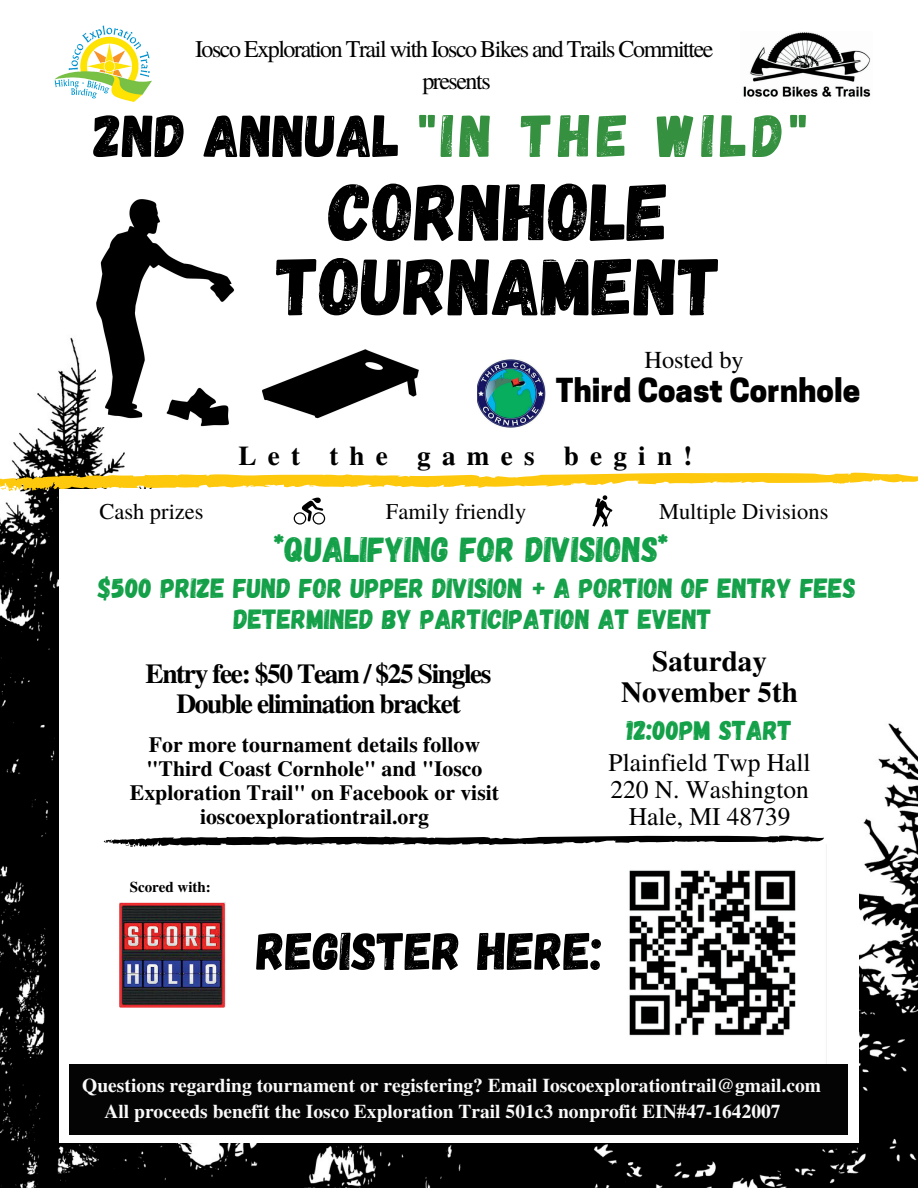
<style>
.page{position:relative;width:918px;height:1188px;background:#fff}
.page>*{position:absolute;margin:0;border:0;box-sizing:border-box;transform-origin:0 0}
.t1{font:81.15px/74.4px "Gagalin";color:#000;text-align:center}
.t2{font:60px "Gagalin";color:#359140}
.t3{font:53.25px "Gagalin";color:#000}
.t4{font:35.4px "Gagalin";color:#13a048}
.t5{font:800 31.05px "Cooper Hewitt";color:#000}
.t6{font:700 29.1px/31.2px "Te X Gyre Termes";color:#000;text-align:center}
.t7{font:27.75px/31.8px "Gagalin";color:#13a048;text-align:center}
.t8{font:700 27.45px/29.7px "Te X Gyre Termes";letter-spacing:-.05em;color:#000;text-align:center}
.t9{font:27.3px "Gagalin";color:#13a048}
.t10{font:700 27.15px "Te X Gyre Termes";letter-spacing:.415em;color:#000}
.t11{font:25.5px/27.3px "Te X Gyre Termes";color:#000;text-align:center}
.t12{font:24.3px "Te X Gyre Termes";color:#000}
.t13{font:24px/32px "Te X Gyre Termes";letter-spacing:-.06em;color:#000;text-align:center}
.t14{font:22.5px "Te X Gyre Termes";color:#000}
.t15{font:700 21.75px/24.2px "Te X Gyre Termes";color:#000;text-align:center}
.t16{font:700 19.5px "Te X Gyre Termes";color:#fafafa}
.t17{font:700 15px "Te X Gyre Termes";color:#000}
.s1{color:#000}
</style>
<div class="page">
<img style="left:0;top:300px;width:918px;height:888px">
<div style="left:59px;top:490px;width:800px;height:653px;background:#fff"></div>
<svg style="left:0;top:472px;width:918px;height:55px"></svg>
<div style="left:70px;top:1064px;width:778px;height:71px;background:#000"></div>
<img style="left:54px;top:25px;width:98px;height:77px">
<img style="left:743px;top:32px;width:128px;height:65px">
<svg style="left:104px;top:835px;width:720px;height:12px"></svg>
<img style="left:119px;top:902px;width:106px;height:106px">
<img style="left:477px;top:359px;width:68px;height:69px">
<img style="left:97px;top:199px;width:321px;height:227px">
<img style="left:605px;top:844px;width:222px;height:220px">
<p class="t13" style="left:195px;top:31px;width:520px">Iosco Exploration Trail with Iosco Bikes and Trails Committee presents</p>
<h2 class="t2" style="left:94px;top:97px;width:714px"><span class="s1">2ND ANNUAL</span> "IN THE WILD"</h2>
<h1 class="t1" style="left:277px;top:171px;width:446px">CORNHOLE<br>TOURNAMENT</h1>
<p class="t12" style="left:644px;top:343px;width:101px">Hosted by</p>
<h3 class="t5" style="left:556px;top:379px;width:306px">Third Coast Cornhole</h3>
<h3 class="t10" style="left:238px;top:435px;width:455px">Let the games begin!</h3>
<p class="t14" style="left:99px;top:495px;width:106px">Cash prizes</p>
<p class="t14" style="left:386px;top:496px;width:142px">Family friendly</p>
<p class="t14" style="left:659px;top:495px;width:171px">Multiple Divisions</p>
<h3 class="t4" style="left:275px;top:526px;width:396px">*QUALIFYING FOR DIVISIONS*</h3>
<h3 class="t7" style="left:98px;top:570px;width:759px">$500 PRIZE FUND FOR UPPER DIVISION + A PORTION OF ENTRY FEES<br>DETERMINED BY PARTICIPATION AT EVENT</h3>
<h3 class="t8" style="left:146px;top:658px;width:348px">Entry fee: $50 Team / $25 Singles<br>Double elimination bracket</h3>
<p class="t15" style="left:130px;top:731px;width:371px">For more tournament details follow "Third Coast Cornhole" and "Iosco Exploration Trail" on Facebook or visit ioscoexplorationtrail.org</p>
<h3 class="t6" style="left:621px;top:644px;width:178px">Saturday<br>November 5th</h3>
<h3 class="t9" style="left:627px;top:713px;width:167px">12:00PM START</h3>
<h3 class="t11" style="left:609px;top:747px;width:204px">Plainfield Twp Hall<br>220 N. Washington<br>Hale, MI 48739</h3>
<p class="t17" style="left:130px;top:875px;width:83px">Scored with:</p>
<h3 class="t3" style="left:257px;top:917px;width:348px">REGISTER HERE:</h3>
<p class="t16" style="left:82px;top:1070px;width:740px">Questions regarding tournament or registering? Email Ioscoexplorationtrail@gmail.com</p>
<p class="t16" style="left:104px;top:1096px;width:678px">All proceeds benefit the Iosco Exploration Trail 501c3 nonprofit EIN#47-1642007</p>
</div>
